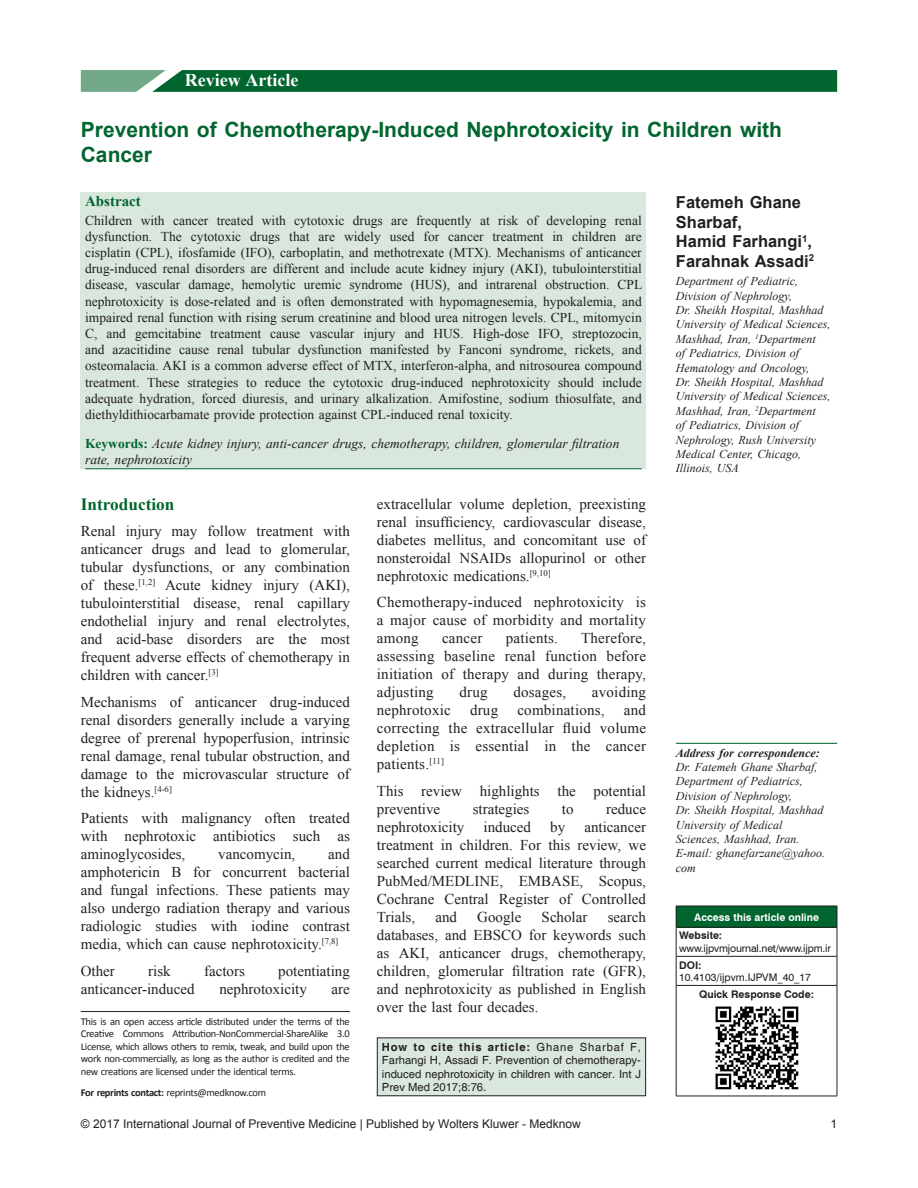
<style>
.page{position:relative;width:918px;height:1188px;background:#fff}
.page>*{position:absolute;margin:0;border:0;box-sizing:border-box;transform-origin:0 0}
.AT{font:700 21px/25.2px "Arial";color:#00652e}
.AH{font:700 18px "Times New Roman";color:#fff}
.t1{font:700 17.25px "Times New Roman";color:#00652e}
.AU{font:700 16.5px/19.5px "Arial";color:#231f20}
.TX{font:15px/18px "Times New Roman";color:#231f20;text-align:justify}
.ABSH{font:700 15px "Times New Roman";color:#00652e}
.ABS{font:13.5px/16.2px "Times New Roman";color:#231f20;text-align:justify}
.KWD{font:italic 13.5px/16.2px "Times New Roman";color:#231f20}
.AFF{font:italic 12px/14.4px "Times New Roman";color:#231f20}
.ADD{font:italic 12px/14.4px "Times New Roman";color:#231f20}
.t2{font:12px "Arial";color:#231f20}
.HTC{font:11.25px/13.5px "Helvetica";color:#231f20;text-align:justify}
.TX-2{font:10.5px/12.6px "Calibri";letter-spacing:-.03em;color:#231f20;text-align:justify}
.Website{font:10.5px/12.6px "Swiss 721 BT";letter-spacing:-.015em;color:#231f20}
.DOI{font:10.5px/12.6px "Swiss 721 BT";color:#231f20}
.ATAO{font:700 10.5px "Swiss 721 BT";color:#fff}
.QRC{font:700 10.5px "Swiss 721 BT";color:#231f20}
.s1{font-weight:700;font-style:normal;color:#00652e}
.s2{font-weight:700}
</style>
<div class="page">
<hr style="left:676px;top:743px;width:161px;height:1px;background:#00652e">
<div style="left:81px;top:192px;width:565px;height:276px;background:#d9e7dd"></div>
<hr style="left:85px;top:468px;width:557px;height:1px;background:#00652e">
<svg style="left:81px;top:70px;width:756px;height:22px;background:#126f3c"></svg>
<hr style="left:81px;top:1011px;width:269px;height:1px;background:#231f20">
<div style="left:377px;top:1038px;width:269px;height:58px;background:#d9e7dd"></div>
<div style="left:377px;top:1037px;width:269px;height:59px;border:1px solid #231f20"></div>
<div style="left:676px;top:906px;width:161px;height:21px;background:#00652e"></div>
<hr style="left:676px;top:927px;width:161px;height:1px;background:#231f20">
<hr style="left:676px;top:956px;width:161px;height:1px;background:#231f20">
<hr style="left:676px;top:985px;width:161px;height:1px;background:#231f20">
<hr style="left:676px;top:906px;width:161px;height:1px;background:#231f20">
<svg style="left:676px;top:906px;width:1px;height:79px"></svg>
<svg style="left:837px;top:906px;width:1px;height:79px"></svg>
<hr style="left:676px;top:986px;width:1px;height:110px;background:#231f20">
<hr style="left:837px;top:986px;width:1px;height:110px;background:#231f20">
<hr style="left:676px;top:1096px;width:161px;height:1px;background:#231f20">
<img style="left:715px;top:1006px;width:84px;height:84px">
<p class="AH" style="left:185px;top:67px;width:115px">Review Article</p>
<p class="AT" style="left:81px;top:117px;width:703px">Prevention of Chemotherapy‑Induced Nephrotoxicity in Children with<br>Cancer</p>
<p class="ABSH" style="left:85px;top:190px;width:57px">Abstract</p>
<p class="ABS" style="left:85px;top:212px;width:559px">Children with cancer treated with cytotoxic drugs are frequently at risk of developing renal dysfunction. The cytotoxic drugs that are widely used for cancer treatment in children are cisplatin (CPL), ifosfamide (IFO), carboplatin, and methotrexate (MTX). Mechanisms of anticancer drug‑induced renal disorders are different and include acute kidney injury (AKI), tubulointerstitial disease, vascular damage, hemolytic uremic syndrome (HUS), and intrarenal obstruction. CPL nephrotoxicity is dose‑related and is often demonstrated with hypomagnesemia, hypokalemia, and impaired renal function with rising serum creatinine and blood urea nitrogen levels. CPL, mitomycin C, and gemcitabine treatment cause vascular injury and HUS. High‑dose IFO, streptozocin, and azacitidine cause renal tubular dysfunction manifested by Fanconi syndrome, rickets, and osteomalacia. AKI is a common adverse effect of MTX, interferon‑alpha, and nitrosourea compound treatment. These strategies to reduce the cytotoxic drug‑induced nephrotoxicity should include adequate hydration, forced diuresis, and urinary alkalization. Amifostine, sodium thiosulfate, and diethyldithiocarbamate provide protection against CPL‑induced renal toxicity.</p>
<p class="KWD" style="left:85px;top:435px;width:536px"><span class="s1">Keywords:</span> Acute kidney injury, anti‑cancer drugs, chemotherapy, children, glomerular filtration rate, nephrotoxicity</p>
<h1 class="t1" style="left:81px;top:492px;width:95px">Introduction</h1>
<p class="TX" style="left:81px;top:522px;width:271px">Renal injury may follow treatment with anticancer drugs and lead to glomerular, tubular dysfunctions, or any combination of these.<sup>[1,2]</sup> Acute kidney injury (AKI), tubulointerstitial disease, renal capillary endothelial injury and renal electrolytes, and acid‑base disorders are the most frequent adverse effects of chemotherapy in children with cancer.<sup>[3]</sup></p>
<p class="TX" style="left:81px;top:692px;width:271px">Mechanisms of anticancer drug‑induced renal disorders generally include a varying degree of prerenal hypoperfusion, intrinsic renal damage, renal tubular obstruction, and damage to the microvascular structure of the kidneys.<sup>[4‑6]</sup></p>
<p class="TX" style="left:81px;top:809px;width:271px">Patients with malignancy often treated with nephrotoxic antibiotics such as aminoglycosides,</p>
<p class="TX" style="left:81px;top:845px;width:271px;text-indent:247px">and amphotericin B for concurrent bacterial and fungal infections. These patients may also undergo radiation therapy and various radiologic studies with iodine contrast media, which can cause nephrotoxicity.<sup>[7,8]</sup></p>
<p class="TX" style="left:81px;top:961px;width:36px">Other</p>
<p class="TX" style="left:148px;top:961px;width:24px">risk</p>
<p class="TX" style="left:204px;top:961px;width:42px">factors</p>
<p class="TX" style="left:278px;top:961px;width:73px">potentiating</p>
<p class="TX" style="left:81px;top:979px;width:115px">anticancer‑induced</p>
<p class="TX" style="left:219px;top:979px;width:89px">nephrotoxicity</p>
<p class="TX" style="left:332px;top:979px;width:20px">are</p>
<p class="TX" style="left:218px;top:845px;width:79px">vancomycin,</p>
<p class="TX-2" style="left:81px;top:1015px;width:271px">This is an open access article distributed under the terms of the Creative Commons Attribution‑NonCommercial‑ShareAlike 3.0<br>License, which allows others to remix, tweak, and build upon the work non‑commercially, as long as the author is credited and the new creations are licensed under the identical terms.</p>
<p class="TX-2" style="left:81px;top:1086px;width:187px"><span class="s2">For reprints contact:</span> reprints@medknow.com</p>
<p class="TX" style="left:377px;top:494px;width:271px">extracellular volume depletion, preexisting renal insufficiency, cardiovascular disease, diabetes mellitus, and concomitant use of nonsteroidal NSAIDs allopurinol or other nephrotoxic medications.<sup>[9,10]</sup></p>
<p class="TX" style="left:377px;top:593px;width:271px">Chemotherapy‑induced nephrotoxicity is a major cause of morbidity and mortality among</p>
<p class="TX" style="left:377px;top:629px;width:271px;text-indent:204px">Therefore, assessing baseline renal function before initiation of therapy and during therapy, adjusting</p>
<p class="TX" style="left:442px;top:629px;width:42px">cancer</p>
<p class="TX" style="left:506px;top:629px;width:54px">patients.</p>
<p class="TX" style="left:459px;top:683px;width:30px">drug</p>
<p class="TX" style="left:513px;top:683px;width:54px">dosages,</p>
<p class="TX" style="left:592px;top:683px;width:56px">avoiding</p>
<p class="TX" style="left:377px;top:701px;width:271px;text-indent:247px">and correcting the extracellular fluid volume depletion is essential in the cancer patients.<sup>[11]</sup></p>
<p class="TX" style="left:377px;top:781px;width:271px">This review highlights the potential preventive</p>
<p class="TX" style="left:377px;top:701px;width:75px">nephrotoxic</p>
<p class="TX" style="left:470px;top:701px;width:30px">drug</p>
<p class="TX" style="left:517px;top:701px;width:89px">combinations,</p>
<p class="TX" style="left:473px;top:799px;width:58px">strategies</p>
<p class="TX" style="left:562px;top:799px;width:13px">to</p>
<p class="TX" style="left:606px;top:799px;width:41px">reduce</p>
<p class="TX" style="left:377px;top:817px;width:89px">nephrotoxicity</p>
<p class="TX" style="left:484px;top:817px;width:49px">induced</p>
<p class="TX" style="left:550px;top:817px;width:16px">by</p>
<p class="TX" style="left:377px;top:817px;width:271px;text-indent:207px">anticancer treatment in children. For this review, we searched current medical literature through PubMed/MEDLINE, EMBASE, Scopus, Cochrane Central Register of Controlled Trials,</p>
<p class="TX" style="left:377px;top:907px;width:271px;text-indent:231px">search databases, and EBSCO for keywords such as AKI, anticancer drugs, chemotherapy, children, glomerular filtration rate (GFR), and nephrotoxicity as published in English over the last four decades.</p>
<p class="TX" style="left:435px;top:907px;width:23px">and</p>
<p class="TX" style="left:477px;top:907px;width:46px">Google</p>
<p class="TX" style="left:542px;top:907px;width:47px">Scholar</p>
<p class="HTC" style="left:382px;top:1040px;width:261px"><span class="s2">How to cite this article:</span> Ghane Sharbaf F, Farhangi H, Assadi F. Prevention of chemotherapy‑ induced nephrotoxicity in children with cancer. Int J Prev Med 2017;8:76.</p>
<p class="AU" style="left:676px;top:193px;width:140px">Fatemeh Ghane<br>Sharbaf,<br>Hamid Farhangi<sup>1</sup>,<br>Farahnak Assadi<sup>2</sup></p>
<p class="AFF" style="left:676px;top:274px;width:156px">Department of Pediatric,<br>Division of Nephrology,<br>Dr. Sheikh Hospital, Mashhad<br>University of Medical Sciences,<br>Mashhad, Iran, <sup>1</sup>Department<br>of Pediatrics, Division of<br>Hematology and Oncology,<br>Dr. Sheikh Hospital, Mashhad<br>University of Medical Sciences,<br>Mashhad, Iran, <sup>2</sup>Department<br>of Pediatrics, Division of<br>Nephrology, Rush University<br>Medical Center, Chicago,<br>Illinois, USA</p>
<p class="ADD" style="left:676px;top:745px;width:151px"><span class="s2">Address for correspondence:<br></span>Dr. Fatemeh Ghane Sharbaf,<br>Department of Pediatrics,<br>Division of Nephrology,<br>Dr. Sheikh Hospital, Mashhad<br>University of Medical<br>Sciences, Mashhad, Iran.<br>E‑mail: ghanefarzane@yahoo. com</p>
<p class="ATAO" style="left:694px;top:910px;width:126px">Access this article online</p>
<p class="Website" style="left:679px;top:929px;width:153px"><span class="s2">Website: </span>www.ijpvmjournal.net/www.ijpm.ir</p>
<p class="DOI" style="left:679px;top:958px;width:133px"><span class="s2">DOI:<br></span>10.4103/ijpvm.IJPVM_40_17</p>
<p class="QRC" style="left:699px;top:987px;width:116px">Quick Response Code:</p>
<p class="t2" style="left:81px;top:1116px;width:501px">© 2017 International Journal of Preventive Medicine | Published by Wolters Kluwer - Medknow</p>
<p class="t2" style="left:830px;top:1116px;width:8px">1</p>
</div>
